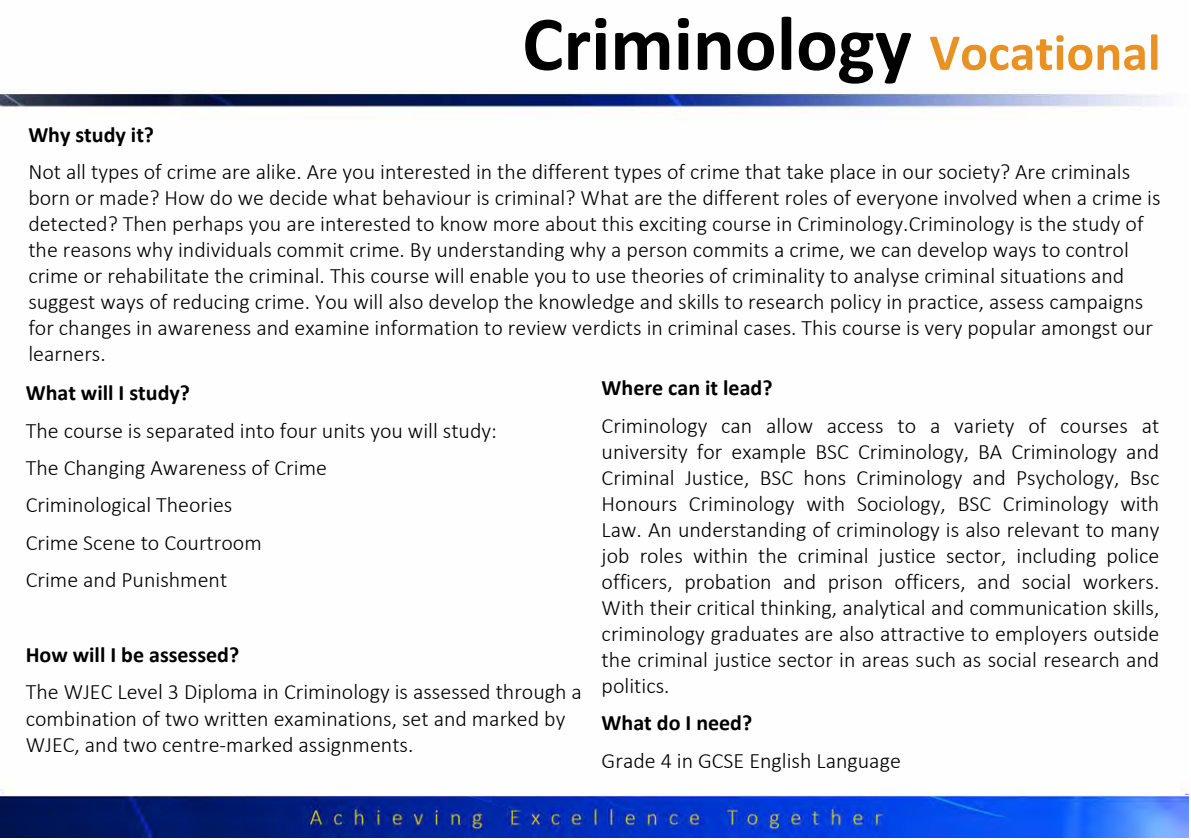
<style>
.page{position:relative;width:1191px;height:840px;background:#fff}
.page>*{position:absolute;margin:0;border:0;box-sizing:border-box;transform-origin:0 0}
.t1{font:700 78px "Calibri";color:#000}
.t2{font:300 22px/26px "Calibri";color:#000}
.t3{font:700 22px "Calibri";color:#000}
.s1{font-style:inherit}
.s2{font-size:52px;color:#e89224}
</style>
<div class="page">
<img style="left:0;top:89px;width:1189px;height:749px">
<img style="left:0;top:795px;width:1188px;height:42px">
<h1 class="t1" style="left:522px;top:-11px;width:640px"><span class="s1">C</span>riminology <span class="s2">Vocationa</span><span class="s2">l</span></h1>
<p class="t3" style="left:28px;top:119px;width:127px">Why study it?</p>
<p class="t2" style="left:28px;top:159px;width:1134px">Not all types of crime are alike. Are you interested in the different types of crime that take place in our society? Are criminals born or made? How do we decide what behaviour is criminal? What are the different roles of everyone involved when a crime is detected? Then perhaps you are interested to know more about this exciting course in Criminology.Criminology is the study of the reasons why individuals commit crime. By understanding why a person commits a crime, we can develop ways to control crime or rehabilitate the criminal. This course will enable you to use theories of criminality to analyse criminal situations and suggest ways of reducing crime. You will also develop the knowledge and skills to research policy in practice, assess campaigns for changes in awareness and examine information to review verdicts in criminal cases. This course is very popular amongst our learners.</p>
<p class="t3" style="left:26px;top:377px;width:166px">What will I study?</p>
<p class="t2" style="left:26px;top:411px;width:473px;line-height:37.4px">The course is separated into four units you will study:<br>The Changing Awareness of Crime<br>Criminological Theories<br>Crime Scene to Courtroom<br>Crime and Punishment</p>
<p class="t3" style="left:602px;top:372px;width:172px">Where can it lead?</p>
<p class="t2" style="left:602px;top:412px;width:559px;text-align:justify">Criminology can allow access to a variety of courses at university for example BSC Criminology, BA Criminology and Criminal Justice, BSC hons Criminology and Psychology, Bsc Honours Criminology with Sociology, BSC Criminology with Law. An understanding of criminology is also relevant to many job roles within the criminal justice sector, including police officers, probation and prison officers, and social workers.<br>With their critical thinking, analytical and communication skills, criminology graduates are also attractive to employers outside the criminal justice sector in areas such as social research and politics.</p>
<p class="t3" style="left:602px;top:707px;width:152px">What do I need?</p>
<p class="t2" style="left:602px;top:747px;width:301px">Grade 4 in GCSE English Language</p>
<p class="t3" style="left:26px;top:639px;width:215px">How will I be assessed?</p>
<p class="t2" style="left:26px;top:678px;width:558px">The WJEC Level 3 Diploma in Criminology is assessed through a combination of two written examinations, set and marked by<br>WJEC, and two centre-marked assignments.</p>
</div>
